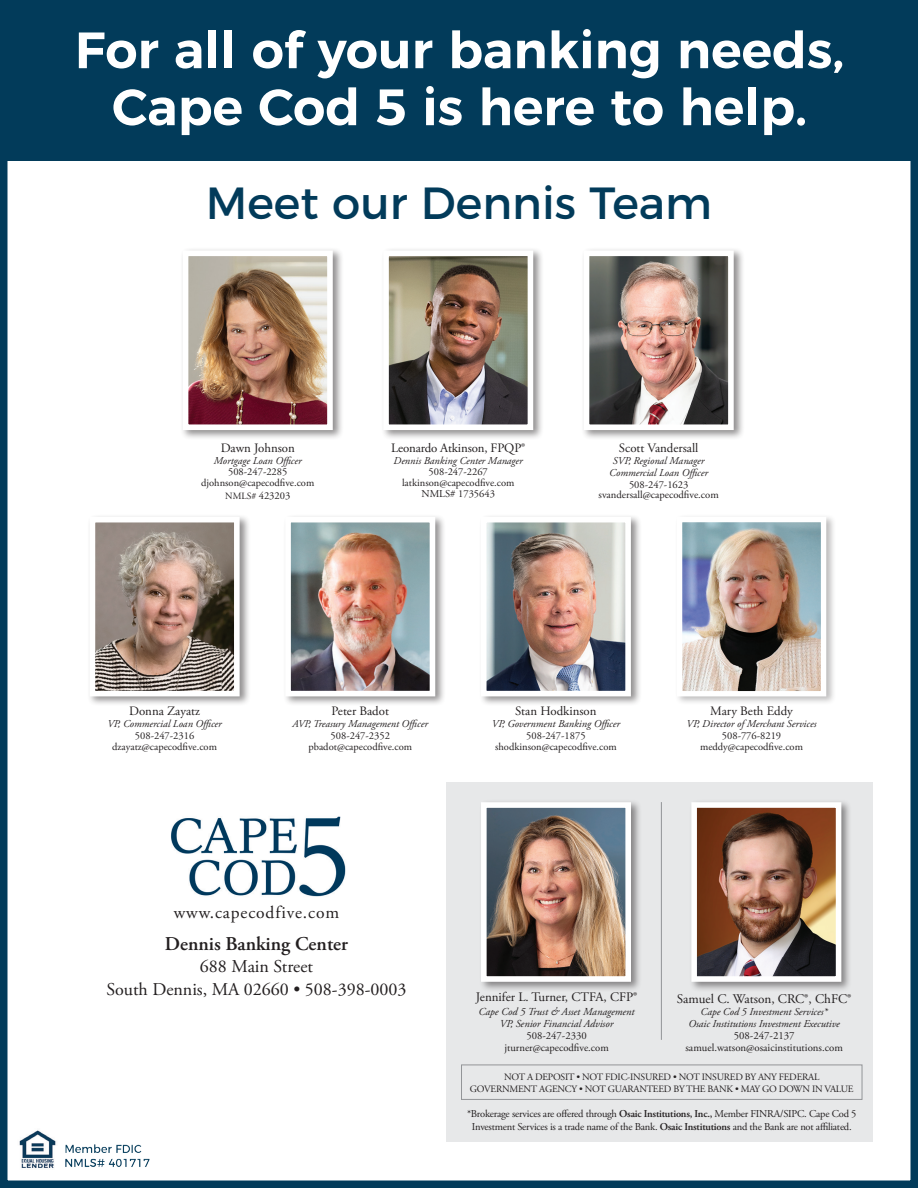
<style>
.page{position:relative;width:918px;height:1188px;background:#fff}
.page>*{position:absolute;margin:0;border:0;box-sizing:border-box;transform-origin:0 0}
.t1{font:600 51px "Montserrat";color:#fff}
.t2{font:45px "Montserrat";color:#023b5a}
.t3{font:600 19.5px "Adobe Garamond Pro";color:#231f20}
.t4{font:18px "Adobe Garamond Pro";color:#231f20}
.t5{font:17.55px "Adobe Garamond Pro";letter-spacing:.05em;color:#231f20}
.Captions{font:13.2px "Adobe Garamond Pro";color:#231f20}
.Captions-2{font:13.05px "Adobe Garamond Pro";color:#231f20}
.Captions-3{font:12.75px "Adobe Garamond Pro";color:#231f20}
.Captions-4{font:10.8px "Adobe Garamond Pro";color:#231f20}
.Captions-5{font:10.65px "Adobe Garamond Pro";color:#231f20}
.Captions-6{font:italic 10.65px "Adobe Garamond Pro";color:#231f20}
.Captions-7{font:italic 10.5px/12.1px "Adobe Garamond Pro";color:#231f20;text-align:center}
.Captions-8{font:10.5px "Adobe Garamond Pro";color:#231f20}
.Captions-9{font:10.5px/12.6px "Adobe Garamond Pro";letter-spacing:-.02em;color:#231f20;text-align:center}
.t6{font:9.75px/11.7px "Adobe Garamond Pro";letter-spacing:-.025em;color:#231f20;text-align:center}
.s1{font-size:9.6px}
.s2{font-size:10.35px}
.s3{font-weight:600}
</style>
<div class="page">
<div style="left:381px;top:247px;width:163px;height:193px;background:#231f20;opacity:.5"></div>
<img style="left:390px;top:258px;width:136px;height:165px">
<div style="left:383px;top:251px;width:150px;height:179px;border:6px solid #fff"></div>
<div style="left:283px;top:514px;width:163px;height:192px;background:#231f20;opacity:.5"></div>
<img style="left:292px;top:524px;width:136px;height:165px">
<div style="left:285px;top:517px;width:150px;height:179px;border:6px solid #fff"></div>
<div style="left:180px;top:247px;width:164px;height:193px;background:#231f20;opacity:.5"></div>
<img style="left:190px;top:258px;width:136px;height:165px">
<div style="left:183px;top:251px;width:150px;height:179px;border:6px solid #fff"></div>
<div style="left:581px;top:247px;width:164px;height:193px;background:#231f20;opacity:.5"></div>
<img style="left:591px;top:258px;width:136px;height:165px">
<div style="left:584px;top:251px;width:150px;height:179px;border:6px solid #fff"></div>
<div style="left:0;top:0;width:918px;height:1188px;border:8px solid #023b5a"></div>
<div style="left:479px;top:514px;width:163px;height:192px;background:#231f20;opacity:.5"></div>
<img style="left:488px;top:524px;width:136px;height:165px">
<div style="left:481px;top:517px;width:150px;height:179px;border:6px solid #fff"></div>
<div style="left:0;top:0;width:916px;height:160px;background:#023b5a"></div>
<img style="left:171px;top:816px;width:175px;height:81px">
<div style="left:87px;top:514px;width:164px;height:192px;background:#231f20;opacity:.5"></div>
<img style="left:97px;top:524px;width:136px;height:165px">
<div style="left:90px;top:517px;width:150px;height:179px;border:6px solid #fff"></div>
<div style="left:675px;top:514px;width:161px;height:192px;background:#231f20;opacity:.3"></div>
<img style="left:683px;top:523px;width:137px;height:167px">
<div style="left:677px;top:517px;width:149px;height:179px;border:5px solid #fff"></div>
<img style="left:19px;top:1130px;width:131px;height:38px">
<div style="left:446px;top:782px;width:427px;height:360px;background:#e7e8e9"></div>
<hr style="left:661px;top:802px;width:1px;height:238px;background:#939598">
<div style="left:461px;top:1065px;width:401px;height:35px;border:1px solid #939598"></div>
<div style="left:479px;top:799px;width:163px;height:193px;background:#231f20;opacity:.5"></div>
<img style="left:488px;top:809px;width:136px;height:166px">
<div style="left:481px;top:802px;width:150px;height:180px;border:6px solid #fff"></div>
<div style="left:689px;top:799px;width:163px;height:193px;background:#231f20;opacity:.5"></div>
<img style="left:698px;top:809px;width:136px;height:166px">
<div style="left:691px;top:802px;width:150px;height:180px;border:6px solid #fff"></div>
<p class="t1" style="left:75px;top:9px;width:771px">For all of your banking needs,</p>
<p class="t1" style="left:112px;top:66px;width:697px">Cape Cod 5 is here to help.</p>
<p class="t2" style="left:206px;top:167px;width:508px">Meet our Dennis Team</p>
<p class="Captions-3" style="left:221px;top:440px;width:76px">Dawn Johnson</p>
<p class="Captions-7" style="left:214px;top:454px;width:89px">Mortgage Loan Officer</p>
<p class="Captions-8" style="left:228px;top:466px;width:61px">508-247-2285</p>
<p class="Captions-8" style="left:201px;top:477px;width:115px">djohnson@capecodfive.com</p>
<p class="Captions-8" style="left:225px;top:489px;width:67px"><span class="s1">NMLS#</span> 423203</p>
<p class="Captions-3" style="left:391px;top:440px;width:136px">Leonardo Atkinson, FPQP®</p>
<p class="Captions-7" style="left:394px;top:454px;width:131px">Dennis Banking Center Manager</p>
<p class="Captions-8" style="left:429px;top:466px;width:61px">508-247-2267</p>
<p class="Captions-8" style="left:402px;top:477px;width:114px">latkinson@capecodfive.com</p>
<p class="Captions-8" style="left:421px;top:488px;width:75px">NMLS# 1735643</p>
<p class="Captions-3" style="left:619px;top:440px;width:81px">Scott Vandersall</p>
<p class="Captions-7" style="left:613px;top:455px;width:93px">SVP, Regional Manager</p>
<p class="Captions-7" style="left:609px;top:467px;width:100px">Commercial Loan Officer</p>
<p class="Captions-8" style="left:629px;top:478px;width:61px">508-247-1623</p>
<p class="Captions-5" style="left:599px;top:489px;width:122px">svandersall@capecodfive.com</p>
<p class="Captions-3" style="left:129px;top:703px;width:72px">Donna Zayatz</p>
<p class="Captions-7" style="left:107px;top:718px;width:116px">VP, Commercial Loan Officer</p>
<p class="Captions-8" style="left:135px;top:729px;width:61px">508-247-2316</p>
<p class="Captions-8" style="left:112px;top:740px;width:106px">dzayatz@capecodfive.com</p>
<p class="Captions-3" style="left:332px;top:703px;width:59px">Peter Badot</p>
<p class="Captions-7" style="left:293px;top:718px;width:137px"><span class="s2">AVP, Treasury</span> Management Officer</p>
<p class="Captions-8" style="left:331px;top:729px;width:61px">508-247-2352</p>
<p class="Captions-8" style="left:308px;top:740px;width:105px">pbadot@capecodfive.com</p>
<p class="Captions-3" style="left:515px;top:703px;width:83px">Stan Hodkinson</p>
<p class="Captions-7" style="left:492px;top:718px;width:130px">VP, Government Banking Officer</p>
<p class="Captions-8" style="left:526px;top:729px;width:61px">508-247-1875</p>
<p class="Captions-8" style="left:495px;top:740px;width:123px">shodkinson@capecodfive.com</p>
<p class="Captions-3" style="left:710px;top:703px;width:84px">Mary Beth Eddy</p>
<p class="Captions-7" style="left:687px;top:718px;width:131px">VP, Director of Merchant Services</p>
<p class="Captions-8" style="left:722px;top:729px;width:61px">508-776-8219</p>
<p class="Captions-8" style="left:700px;top:741px;width:104px">meddy@capecodfive.com</p>
<p class="t5" style="left:174px;top:901px;width:167px">www.capecodfive.com</p>
<p class="t3" style="left:165px;top:932px;width:185px">Dennis Banking Center</p>
<p class="t4" style="left:200px;top:956px;width:115px">688 Main Street</p>
<p class="t4" style="left:107px;top:978px;width:301px">South Dennis, MA 02660 • 508-398-0003</p>
<p class="Captions-2" style="left:476px;top:990px;width:163px">Jennifer L. Turner, CTFA, CFP®</p>
<p class="Captions-6" style="left:479px;top:1005px;width:158px">Cape Cod 5 Trust &amp; Asset Management</p>
<p class="Captions-6" style="left:500px;top:1017px;width:115px">VP, Senior Financial Advisor</p>
<p class="Captions-5" style="left:527px;top:1029px;width:62px">508-247-2330</p>
<p class="Captions-5" style="left:504px;top:1041px;width:106px">jturner@capecodfive.com</p>
<p class="Captions" style="left:677px;top:990px;width:176px">Samuel C. Watson, CRC®, ChFC®</p>
<p class="Captions-7" style="left:688px;top:1006px;width:153px">Cape Cod 5 Investment Services*<br>Osaic Institutions Investment Executive</p>
<p class="Captions-4" style="left:734px;top:1029px;width:62px">508-247-2137</p>
<p class="Captions-4" style="left:686px;top:1041px;width:159px">samuel.watson@osaicinstitutions.com</p>
<p class="t6" style="left:470px;top:1072px;width:385px">NOT A DEPOSIT • NOT FDIC-INSURED • NOT INSURED BY ANY FEDERAL<br>GOVERNMENT AGENCY • NOT GUARANTEED BY THE BANK • MAY GO DOWN IN VALUE</p>
<p class="Captions-9" style="left:467px;top:1108px;width:391px">*Brokerage services are offered through <span class="s3">Osaic Institutions, Inc.,</span> Member FINRA/SIPC. Cape Cod 5<br>Investment Services is a trade name of the Bank. <span class="s3">Osaic Institutions</span> and the Bank are not affiliated.</p>
</div>
